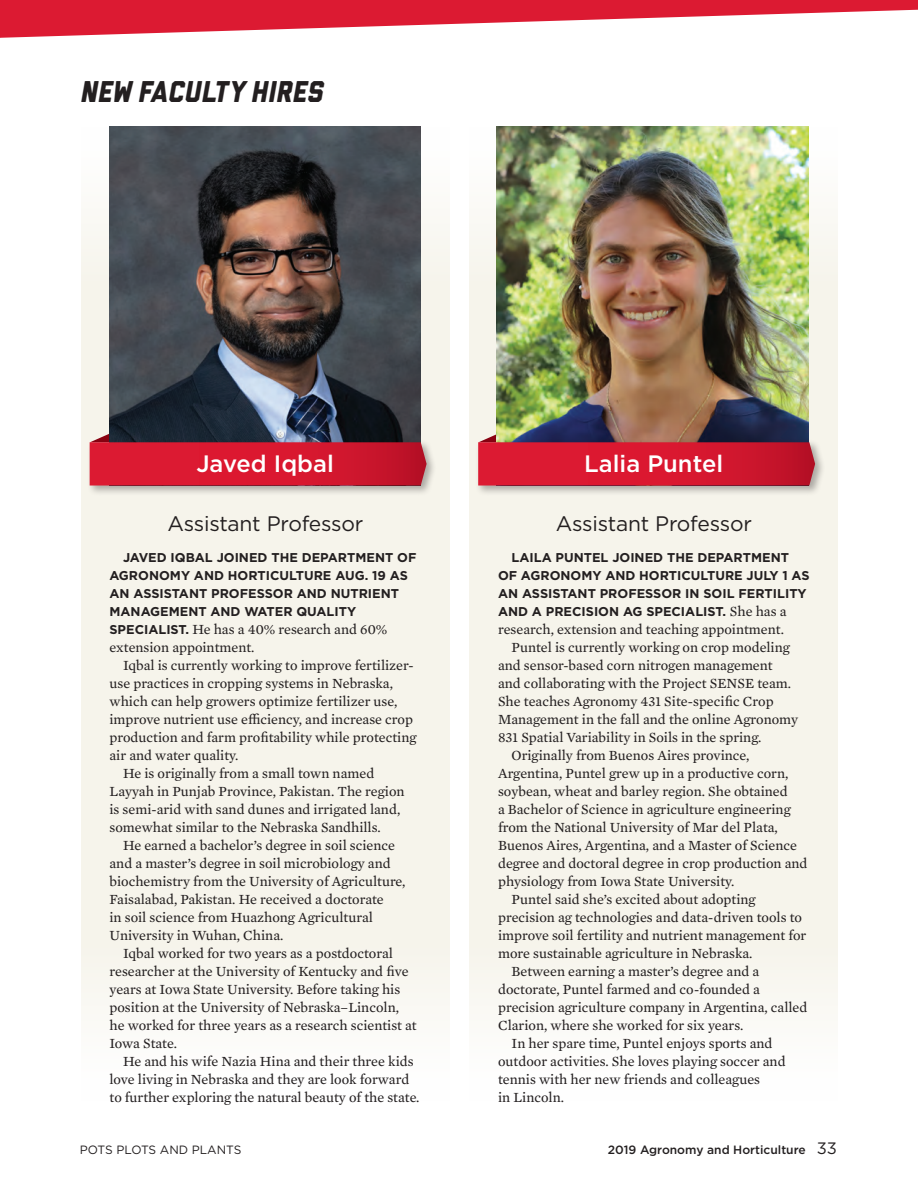
<style>
.page{position:relative;width:918px;height:1188px;background:#fff}
.page>*{position:absolute;margin:0;border:0;box-sizing:border-box;transform-origin:0 0}
.Headline_2{font:italic 800 30px "Liberator";letter-spacing:.02em;color:#231f20}
.New_Faculty{font:500 23.7px "Gotham";color:#fff}
.Name_Headers{font:21px "Gotham";letter-spacing:-.01em;color:#231f20}
.Body_Copy{font:14.25px/18px "Mercury Text G2";color:#231f20}
.Body_Copy-2{font:700 12.75px/18px "Gotham";color:#231f20}
.t1{font:500 12px "Gotham";color:#231f20}
.t2{font:12px "Gotham";color:#231f20}
.s1{font-family:"Gotham";font-weight:700;font-size:12.75px}
.s2{font-family:"Mercury Text G2";font-weight:400;font-size:14.25px}
.s3{font-weight:400;font-size:16.5px}
</style>
<div class="page">
<div style="left:81px;top:127px;width:368px;height:533px;background:#f6f4eb"></div>
<div style="left:81px;top:570px;width:368px;height:531px;background:#f6f4eb"></div>
<img style="left:109px;top:127px;width:312px;height:307px">
<div style="left:87px;top:440px;width:350px;height:56px;background:#231f20;opacity:.35"></div>
<svg style="left:90px;top:434px;width:337px;height:52px;background:#b91f34"></svg>
<div style="left:470px;top:127px;width:368px;height:533px;background:#f6f4eb"></div>
<div style="left:470px;top:570px;width:368px;height:531px;background:#f6f4eb"></div>
<img style="left:497px;top:127px;width:311px;height:307px">
<div style="left:476px;top:440px;width:349px;height:56px;background:#231f20;opacity:.35"></div>
<svg style="left:478px;top:434px;width:337px;height:52px;background:#be2136"></svg>
<svg style="left:0;top:0;width:918px;height:38px"></svg>
<p class="Headline_2" style="left:81px;top:76px;width:244px">NEW FACULTY HIRES</p>
<p class="New_Faculty" style="left:196px;top:448px;width:139px">Javed Iqbal</p>
<p class="Name_Headers" style="left:167px;top:510px;width:197px">Assistant Professor</p>
<p class="Body_Copy-2" style="left:109px;top:548px;width:308px;text-indent:14px">JAVED IQBAL JOINED THE DEPARTMENT OF AGRONOMY AND HORTICULTURE AUG. 19 AS AN ASSISTANT PROFESSOR AND NUTRIENT MANAGEMENT AND WATER QUALITY</p>
<p class="Body_Copy" style="left:109px;top:620px;width:279px"><span class="s1">SPECIALIST.</span> He has a 40% research and 60% extension appointment.</p>
<p class="Body_Copy" style="left:110px;top:656px;width:309px;text-indent:13px">Iqbal is currently working to improve fertilizer&shy;use practices in cropping systems in Nebraska, which can help growers optimize fertilizer use, improve nutrient use efficiency, and increase crop production and farm profitability while protecting air and water quality.</p>
<p class="Body_Copy" style="left:110px;top:764px;width:297px;text-indent:13px">He is originally from a small town named Layyah in Punjab Province, Pakistan. The region is semi-arid with sand dunes and irrigated land, somewhat similar to the Nebraska Sandhills.</p>
<p class="Body_Copy" style="left:110px;top:836px;width:298px;text-indent:13px">He earned a bachelor’s degree in soil science and a master’s degree in soil microbiology and biochemistry from the University of Agriculture, Faisalabad, Pakistan. He received a doctorate<br>in soil science from Huazhong Agricultural University in Wuhan, China.</p>
<p class="Body_Copy" style="left:110px;top:944px;width:309px;text-indent:13px">Iqbal worked for two years as a postdoctoral researcher at the University of Kentucky and five years at Iowa State University. Before taking his position at the University of Nebraska–Lincoln, he worked for three years as a research scientist at Iowa State.</p>
<p class="Body_Copy" style="left:110px;top:1052px;width:312px;text-indent:13px">He and his wife Nazia Hina and their three kids love living in Nebraska and they are look forward to further exploring the natural beauty of the state.</p>
<p class="New_Faculty" style="left:584px;top:448px;width:140px">Lalia Puntel</p>
<p class="Name_Headers" style="left:556px;top:510px;width:197px">Assistant Professor</p>
<p class="Body_Copy-2" style="left:498px;top:548px;width:313px;text-indent:14px">LAILA PUNTEL JOINED THE DEPARTMENT OF AGRONOMY AND HORTICULTURE JULY 1 AS AN ASSISTANT PROFESSOR IN SOIL FERTILITY AND A PRECISION AG SPECIALIST. <span class="s2">She has a</span></p>
<p class="Body_Copy" style="left:498px;top:620px;width:287px">research, extension and teaching appointment.</p>
<p class="Body_Copy" style="left:498px;top:638px;width:302px;text-indent:13px">Puntel is currently working on crop modeling and sensor-based corn nitrogen management and collaborating with the Project SENSE team.<br>She teaches Agronomy 431 Site-specific Crop Management in the fall and the online Agronomy 831 Spatial Variability in Soils in the spring.</p>
<p class="Body_Copy" style="left:498px;top:746px;width:311px;text-indent:13px">Originally from Buenos Aires province, Argentina, Puntel grew up in a productive corn, soybean, wheat and barley region. She obtained<br>a Bachelor of Science in agriculture engineering from the National University of Mar del Plata, Buenos Aires, Argentina, and a Master of Science degree and doctoral degree in crop production and physiology from Iowa State University.</p>
<p class="Body_Copy" style="left:498px;top:890px;width:310px;text-indent:13px">Puntel said she’s excited about adopting precision ag technologies and data-driven tools to improve soil fertility and nutrient management for more sustainable agriculture in Nebraska.</p>
<p class="Body_Copy" style="left:498px;top:962px;width:311px;text-indent:13px">Between earning a master’s degree and a doctorate, Puntel farmed and co-founded a precision agriculture company in Argentina, called Clarion, where she worked for six years.</p>
<p class="Body_Copy" style="left:498px;top:1034px;width:289px;text-indent:13px">In her spare time, Puntel enjoys sports and outdoor activities. She loves playing soccer and tennis with her new friends and colleagues<br>in Lincoln.</p>
<p class="t2" style="left:80px;top:1142px;width:163px">POTS PLOTS AND PLANTS</p>
<p class="t1" style="left:608px;top:1142px;width:231px">2019 Agronomy and Horticulture <span class="s3">33</span></p>
</div>
